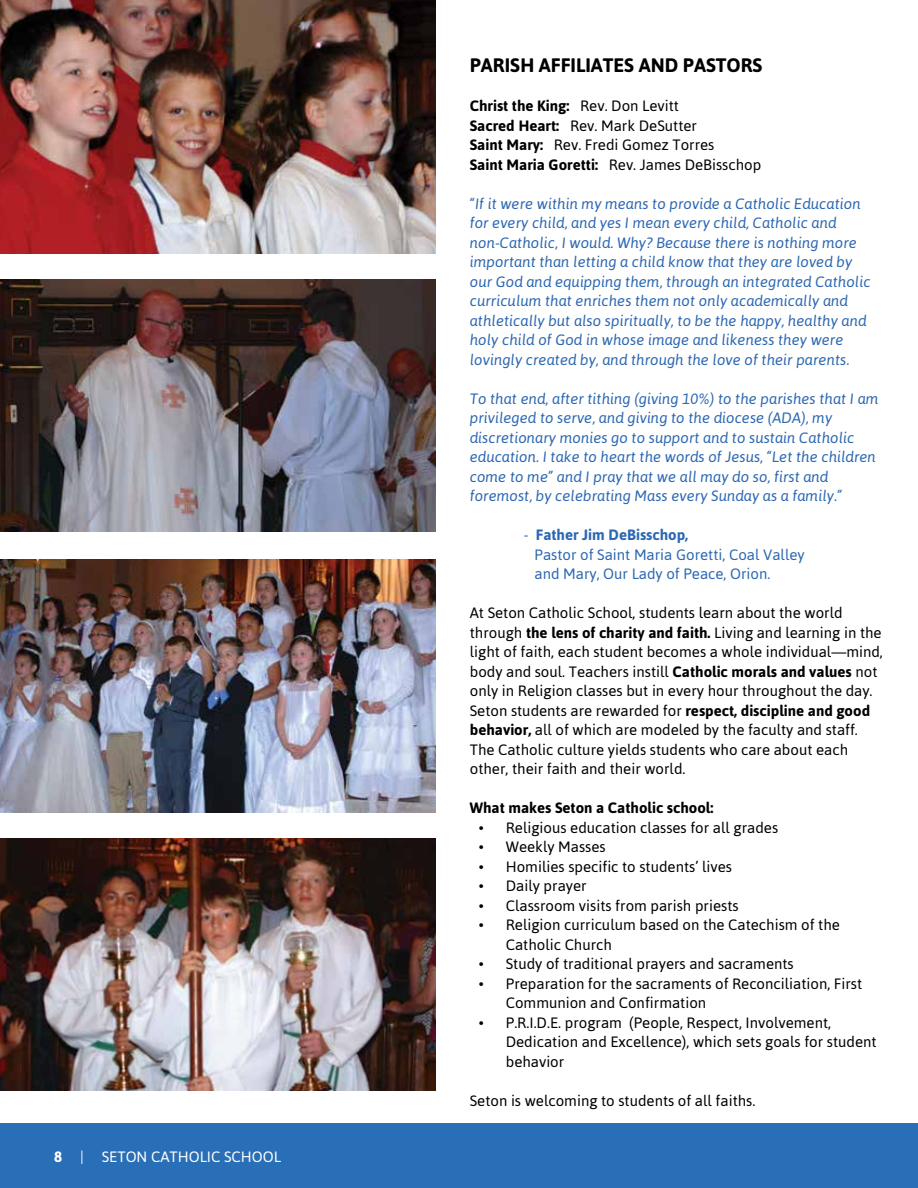
<style>
.page{position:relative;width:918px;height:1188px;background:#fff}
.page>*{position:absolute;margin:0;border:0;box-sizing:border-box;transform-origin:0 0}
.t1{font:700 19.5px "Asap";color:#000101}
.t2{font:15px/19.5px "Asap";color:#000101}
.t3{font:italic 15px/19.5px "Asap";color:#2d68b2}
.t4{font:15px/19.5px "Asap";color:#2d68b2}
.t5{font:700 15px "Asap";color:#000101}
.t6{font:15px "Asap";color:#fff}
.s1{font-weight:700}
</style>
<div class="page">
<div style="left:0;top:1124px;width:918px;height:64px;background:#286fb7"></div>
<img style="left:0;top:0;width:436px;height:253px">
<img style="left:0;top:279px;width:436px;height:253px">
<img style="left:0;top:560px;width:436px;height:252px">
<img style="left:0;top:838px;width:436px;height:253px">
<p class="t6" style="left:54px;top:1148px;width:229px"><span class="s1">8</span> | SETON CATHOLIC SCHOOL</p>
<h1 class="t1" style="left:470px;top:54px;width:294px">PARISH AFFILIATES AND PASTORS</h1>
<p class="t2" style="left:470px;top:96px;width:293px"><span class="s1">Christ the King:</span> Rev. Don Levitt<br><span class="s1">Sacred Heart:</span> Rev. Mark DeSutter<br><span class="s1">Saint Mary:</span> Rev. Fredi Gomez Torres<br><span class="s1">Saint Maria Goretti:</span> Rev. James DeBisschop</p>
<p class="t3" style="left:470px;top:194px;width:402px">“If it were within my means to provide a Catholic Education for every child, and yes I mean every child, Catholic and non-Catholic, I would. Why? Because there is nothing more important than letting a child know that they are loved by our God and equipping them, through an integrated Catholic curriculum that enriches them not only academically and athletically but also spiritually, to be the happy, healthy and holy child of God in whose image and likeness they were lovingly created by, and through the love of their parents.</p>
<p class="t3" style="left:470px;top:389px;width:410px">To that end, after tithing (giving 10%) to the parishes that I am privileged to serve, and giving to the diocese (ADA), my discretionary monies go to support and to sustain Catholic education. I take to heart the words of Jesus, “Let the children come to me” and I pray that we all may do so, first and foremost, by celebrating Mass every Sunday as a family.”</p>
<p class="t4" style="left:535px;top:525px;width:272px;text-indent:-11px">- <span class="s1">Father Jim DeBisschop,<br></span>Pastor of Saint Maria Goretti, Coal Valley and Mary, Our Lady of Peace, Orion.</p>
<p class="t2" style="left:470px;top:603px;width:415px">At Seton Catholic School, students learn about the world through <span class="s1">the lens of charity and faith.</span> Living and learning in the light of faith, each student becomes a whole individual—mind, body and soul. Teachers instill <span class="s1">Catholic morals and values</span> not only in Religion classes but in every hour throughout the day.<br>Seton students are rewarded for <span class="s1">respect, discipline and good behavior,</span> all of which are modeled by the faculty and staff.<br>The Catholic culture yields students who care about each other, their faith and their world.</p>
<p class="t5" style="left:470px;top:799px;width:245px">What makes Seton a Catholic school:</p>
<p class="t2" style="left:479px;top:818px;width:301px">• Religious education classes for all grades</p>
<p class="t2" style="left:479px;top:837px;width:128px">• Weekly Masses</p>
<p class="t2" style="left:479px;top:857px;width:255px">• Homilies specific to students’ lives</p>
<p class="t2" style="left:479px;top:876px;width:109px">• Daily prayer</p>
<p class="t2" style="left:479px;top:896px;width:261px">• Classroom visits from parish priests</p>
<p class="t2" style="left:506px;top:915px;width:336px;text-indent:-27px">• Religion curriculum based on the Catechism of the<br>Catholic Church</p>
<p class="t2" style="left:479px;top:954px;width:316px">• Study of traditional prayers and sacraments</p>
<p class="t2" style="left:506px;top:974px;width:358px;text-indent:-27px">• Preparation for the sacraments of Reconciliation, First<br>Communion and Confirmation</p>
<p class="t2" style="left:506px;top:1013px;width:372px;text-indent:-27px">• P.R.I.D.E. program (People, Respect, Involvement,<br>Dedication and Excellence), which sets goals for student behavior</p>
<p class="t2" style="left:470px;top:1091px;width:287px">Seton is welcoming to students of all faiths.</p>
</div>
